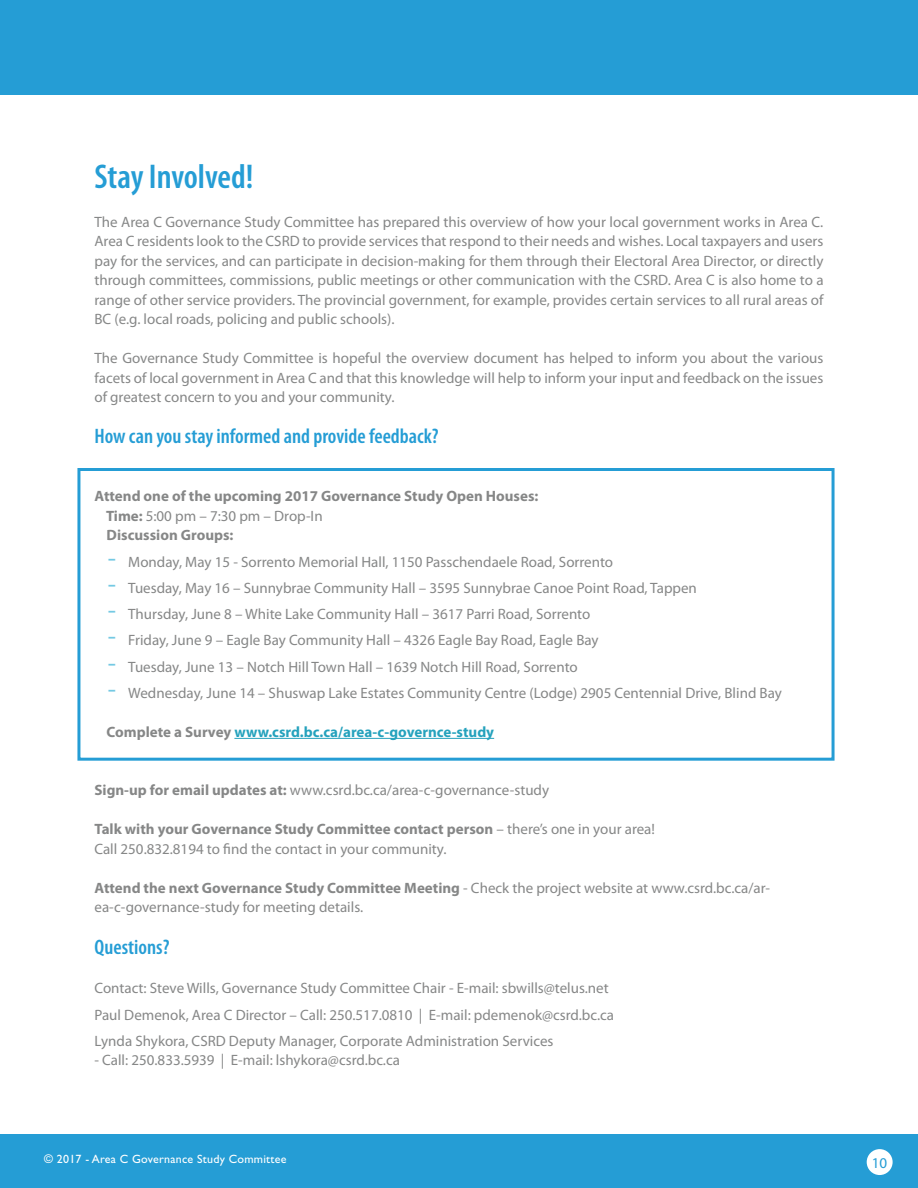
<style>
.page{position:relative;width:918px;height:1188px;background:#fff}
.page>*{position:absolute;margin:0;border:0;box-sizing:border-box;transform-origin:0 0}
.t1{font:600 condensed 34.5px "Myriad Pro";color:#259dd5}
.t2{font:600 condensed 21px "Myriad Pro";color:#259dd5}
.t3{font:15px/19.5px "Myriad Pro";color:#868787}
.t4{font:700 15px/19.5px "Myriad Pro";color:#868787}
.t5{font:700 15px "Myriad Pro";color:#25a2bd}
.t6{font:15px "Myriad Pro";color:#259dd5}
.t7{font:12px "Gill Sans Std";letter-spacing:.02em;color:#fff}
.s1{font-weight:400}
.s2{font-size:27px;color:#74c9e3}
.s3{color:#868787}
.s4{font-weight:700}
</style>
<div class="page">
<div style="left:0;top:0;width:918px;height:94px;background:#259dd5"></div>
<div style="left:0;top:1134px;width:918px;height:54px;background:#259dd5"></div>
<div style="left:867px;top:1149px;width:26px;height:26px;background:#fff;border-radius:50%"></div>
<hr style="left:234px;top:738px;width:260px;height:1px;background:#25a2bd">
<div style="left:77px;top:468px;width:758px;height:293px;border:3px solid #259dd5"></div>
<h1 class="t1" style="left:94px;top:155px;width:161px">Stay Involved!</h1>
<p class="t3" style="left:94px;top:212px;width:731px;text-align:justify">The Area C Governance Study Committee has prepared this overview of how your local government works in Area C.<br>Area C residents look to the CSRD to provide services that respond to their needs and wishes. Local taxpayers and users pay for the services, and can participate in decision-making for them through their Electoral Area Director, or directly through committees, commissions, public meetings or other communication with the CSRD. Area C is also home to a range of other service providers. The provincial government, for example, provides certain services to all rural areas of BC (e.g. local roads, policing and public schools).</p>
<p class="t3" style="left:94px;top:348px;width:730px;text-align:justify">The Governance Study Committee is hopeful the overview document has helped to inform you about the various facets of local government in Area C and that this knowledge will help to inform your input and feedback on the issues of greatest concern to you and your community.</p>
<h2 class="t2" style="left:94px;top:423px;width:346px">How can you stay informed and provide feedback?</h2>
<p class="t4" style="left:106px;top:486px;width:434px;text-indent:-12px">Attend one of the upcoming 2017 Governance Study Open Houses:<br>Time: <span class="s1">5:00 pm – 7:30 pm – Drop-In<br></span>Discussion Groups:</p>
<p class="t3" style="left:108px;top:552px;width:507px"><span class="s2">-</span> Monday, May 15 - Sorrento Memorial Hall, 1150 Passchendaele Road, Sorrento</p>
<p class="t3" style="left:108px;top:578px;width:590px"><span class="s2">-</span> Tuesday, May 16 – Sunnybrae Community Hall – 3595 Sunnybrae Canoe Point Road, Tappen</p>
<p class="t3" style="left:108px;top:604px;width:484px"><span class="s2">-</span> Thursday, June 8 – White Lake Community Hall – 3617 Parri Road, Sorrento</p>
<p class="t3" style="left:108px;top:630px;width:492px"><span class="s2">-</span> Friday, June 9 – Eagle Bay Community Hall – 4326 Eagle Bay Road, Eagle Bay</p>
<p class="t3" style="left:108px;top:657px;width:471px"><span class="s2">-</span> Tuesday, June 13 – Notch Hill Town Hall – 1639 Notch Hill Road, Sorrento</p>
<p class="t3" style="left:108px;top:683px;width:675px"><span class="s2">-</span> Wednesday, June 14 – Shuswap Lake Estates Community Centre (Lodge) 2905 Centennial Drive, Blind Bay</p>
<p class="t5" style="left:107px;top:722px;width:389px"><span class="s3">Complete a Survey</span> www.csrd.bc.ca/area-c-governce-study</p>
<p class="t3" style="left:94px;top:780px;width:456px"><span class="s4">Sign-up for email updates at:</span> www.csrd.bc.ca/area-c-governance-study</p>
<p class="t3" style="left:94px;top:819px;width:562px"><span class="s4">Talk with your Governance Study Committee contact person</span> – there’s one in your area!<br>Call 250.832.8194 to find the contact in your community.</p>
<p class="t3" style="left:94px;top:878px;width:677px"><span class="s4">Attend the next Governance Study Committee Meeting</span> - Check the project website at www.csrd.bc.ca/ar&shy;ea-c-governance-study for meeting details.</p>
<h2 class="t2" style="left:94px;top:934px;width:77px">Questions?</h2>
<p class="t3" style="left:94px;top:975px;width:521px;line-height:26.2px">Contact: Steve Wills, Governance Study Committee Chair - E-mail: sbwills@telus.net<br>Paul Demenok, Area C Director – Call: 250.517.0810 | E-mail: pdemenok@csrd.bc.ca<br>Lynda Shykora, CSRD Deputy Manager, Corporate Administration Services</p>
<p class="t3" style="left:94px;top:1050px;width:307px">- Call: 250.833.5939 | E-mail: lshykora@csrd.bc.ca</p>
<p class="t7" style="left:44px;top:1152px;width:244px">© 2017 - Area C Governance Study Committee</p>
<p class="t6" style="left:872px;top:1153px;width:17px">10</p>
</div>
